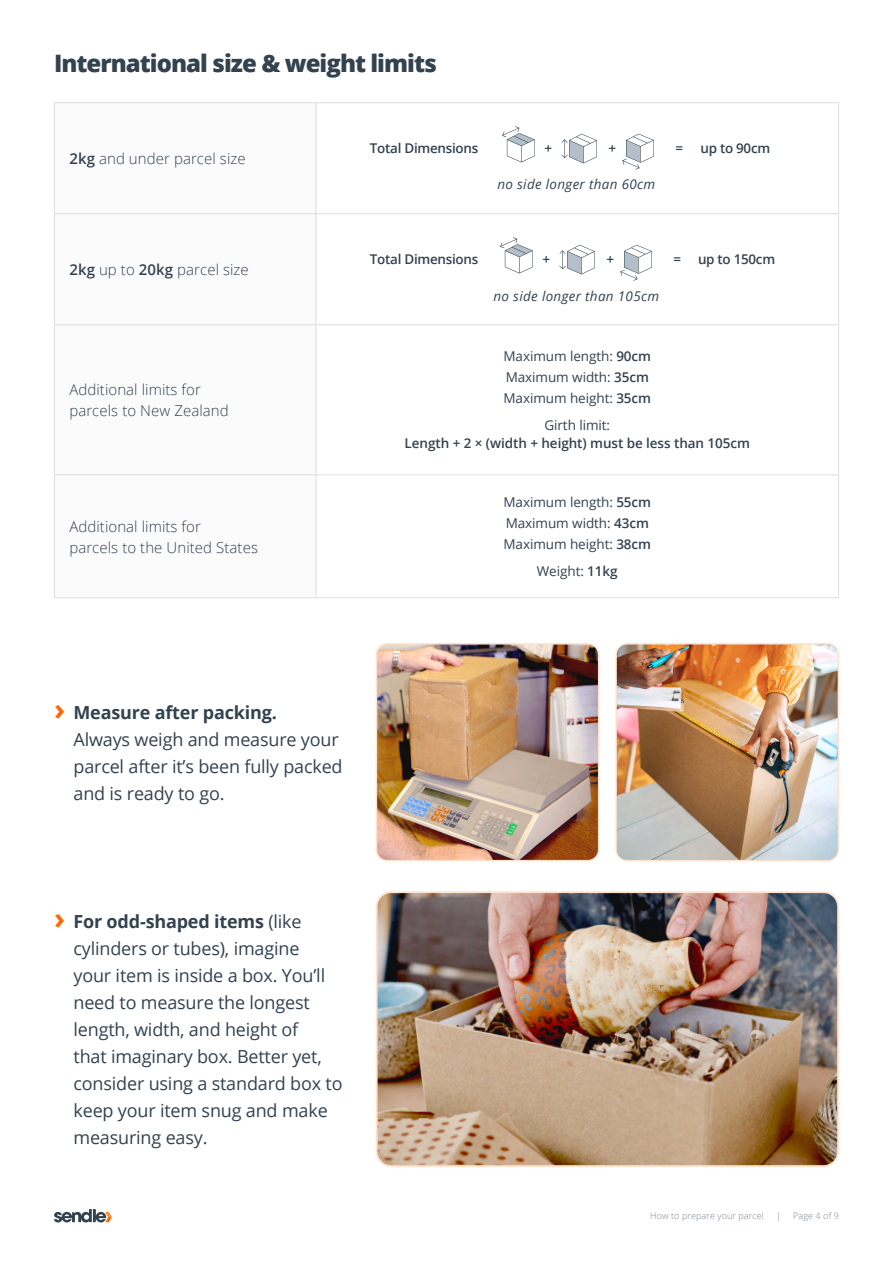
<style>
.page{position:relative;width:893px;height:1263px;background:#fff}
.page>*{position:absolute;margin:0;border:0;box-sizing:border-box;transform-origin:0 0}
.t1{font:800 24px "Open Sans";letter-spacing:-.04em;color:#33424f}
.t2{font:18px/27px "Open Sans";letter-spacing:-.01em;color:#33424f}
.t3{font:300 15px/21px "Open Sans";letter-spacing:.005em;color:#33424f}
.t4{font:13.5px/21px "Open Sans";letter-spacing:-.005em;color:#33424f}
.t5{font:600 13.5px "Open Sans";letter-spacing:-.02em;color:#33424f}
.t6{font:italic 13.5px "Open Sans";letter-spacing:.025em;color:#33424f}
.t7{font:300 9px "Open Sans";letter-spacing:.01em;color:#7a8691}
.s1{font-weight:600}
.s2{font-weight:700;font-size:30px;color:#ff6800}
.s3{font-weight:700}
</style>
<div class="page">
<svg style="left:54px;top:1209px;width:58px;height:13px"></svg>
<svg style="left:55px;top:103px;width:261px;height:494px"></svg>
<hr style="left:54px;top:102px;width:262px;height:1px;background:#ddd">
<hr style="left:54px;top:103px;width:1px;height:110px;background:#ddd">
<hr style="left:316px;top:102px;width:523px;height:1px;background:#ddd">
<hr style="left:838px;top:103px;width:1px;height:110px;background:#ddd">
<hr style="left:54px;top:214px;width:1px;height:110px;background:#ddd">
<hr style="left:838px;top:214px;width:1px;height:110px;background:#ddd">
<hr style="left:54px;top:324px;width:262px;height:1px;background:#ddd">
<hr style="left:54px;top:325px;width:1px;height:149px;background:#ddd">
<hr style="left:316px;top:324px;width:523px;height:1px;background:#ddd">
<hr style="left:838px;top:325px;width:1px;height:149px;background:#ddd">
<hr style="left:54px;top:474px;width:262px;height:1px;background:#ddd">
<hr style="left:54px;top:475px;width:1px;height:122px;background:#ddd">
<hr style="left:316px;top:474px;width:523px;height:1px;background:#ddd">
<hr style="left:838px;top:475px;width:1px;height:122px;background:#ddd">
<hr style="left:54px;top:597px;width:262px;height:1px;background:#ddd">
<hr style="left:316px;top:597px;width:523px;height:1px;background:#ddd">
<hr style="left:54px;top:213px;width:262px;height:1px;background:#ddd">
<hr style="left:316px;top:213px;width:523px;height:1px;background:#ddd">
<hr style="left:316px;top:103px;width:1px;height:111px;background:#ddd">
<hr style="left:316px;top:214px;width:1px;height:111px;background:#ddd">
<hr style="left:316px;top:325px;width:1px;height:150px;background:#ddd">
<hr style="left:316px;top:475px;width:1px;height:122px;background:#ddd">
<svg style="left:561px;top:134px;width:36px;height:29px"></svg>
<svg style="left:502px;top:126px;width:33px;height:36px"></svg>
<svg style="left:622px;top:134px;width:32px;height:36px"></svg>
<svg style="left:559px;top:245px;width:36px;height:29px"></svg>
<svg style="left:500px;top:237px;width:33px;height:36px"></svg>
<svg style="left:620px;top:245px;width:32px;height:36px"></svg>
<img style="left:379px;top:894px;width:457px;height:270px">
<div style="left:376px;top:891px;width:463px;height:276px;border:2px solid #ffe1cc;border-radius:15px"></div>
<img style="left:376px;top:645px;width:223px;height:214px">
<div style="left:376px;top:643px;width:223px;height:218px;border:1px solid #ffe1cc;border-radius:11px"></div>
<img style="left:617px;top:645px;width:220px;height:214px">
<div style="left:615px;top:643px;width:224px;height:218px;border:1px solid #ffe1cc;border-radius:11px"></div>
<h1 class="t1" style="left:54px;top:45px;width:384px">International size &amp; weight limits</h1>
<p class="t3" style="left:69px;top:148px;width:178px"><span class="s1">2kg</span> and under parcel size</p>
<p class="t3" style="left:69px;top:259px;width:181px"><span class="s1">2kg</span> up to <span class="s1">20kg</span> parcel size</p>
<p class="t3" style="left:69px;top:379px;width:161px">Additional limits for parcels to New Zealand</p>
<p class="t3" style="left:69px;top:515px;width:190px">Additional limits for<br>parcels to the United States</p>
<p class="t5" style="left:370px;top:139px;width:110px">Total Dimensions</p>
<p class="t5" style="left:545px;top:139px;width:9px">+</p>
<p class="t5" style="left:608px;top:139px;width:9px">+</p>
<p class="t5" style="left:675px;top:139px;width:9px">=</p>
<p class="t5" style="left:700px;top:139px;width:71px">up to 90cm</p>
<p class="t6" style="left:497px;top:175px;width:159px">no side longer than 60cm</p>
<p class="t5" style="left:370px;top:250px;width:110px">Total Dimensions</p>
<p class="t5" style="left:543px;top:250px;width:9px">+</p>
<p class="t5" style="left:606px;top:250px;width:9px">+</p>
<p class="t5" style="left:673px;top:250px;width:9px">=</p>
<p class="t5" style="left:698px;top:250px;width:79px">up to 150cm</p>
<p class="t6" style="left:493px;top:286px;width:167px">no side longer than 105cm</p>
<p class="t4" style="left:503px;top:346px;width:149px">Maximum length: <span class="s1">90cm<br></span>Maximum width: <span class="s1">35cm<br></span>Maximum height: <span class="s1">35cm</span></p>
<p class="t4" style="left:544px;top:415px;width:67px">Girth limit:</p>
<p class="t5" style="left:405px;top:434px;width:347px">Length + 2 × (width + height) must be less than 105cm</p>
<p class="t4" style="left:503px;top:491px;width:149px">Maximum length: <span class="s1">55cm<br></span>Maximum width: <span class="s1">43cm<br></span>Maximum height: <span class="s1">38cm</span></p>
<p class="t4" style="left:537px;top:560px;width:82px">Weight: <span class="s1">11kg</span></p>
<p class="t2" style="left:74px;top:698px;width:271px;text-indent:-19px"><span class="s2">›</span> <span class="s3">Measure after packing.<br></span>Always weigh and measure your parcel after it’s been fully packed and is ready to go.</p>
<p class="t2" style="left:74px;top:907px;width:271px;text-indent:-19px"><span class="s2">›</span> <span class="s3">For odd-shaped items</span> (like cylinders or tubes), imagine<br>your item is inside a box. You’ll need to measure the longest length, width, and height of<br>that imaginary box. Better yet, consider using a standard box to keep your item snug and make measuring easy.</p>
<p class="t7" style="left:650px;top:1210px;width:115px">How to prepare your parcel</p>
<p class="t7" style="left:776px;top:1210px;width:6px">|</p>
<p class="t7" style="left:793px;top:1210px;width:47px">Page 4 of 9</p>
</div>
